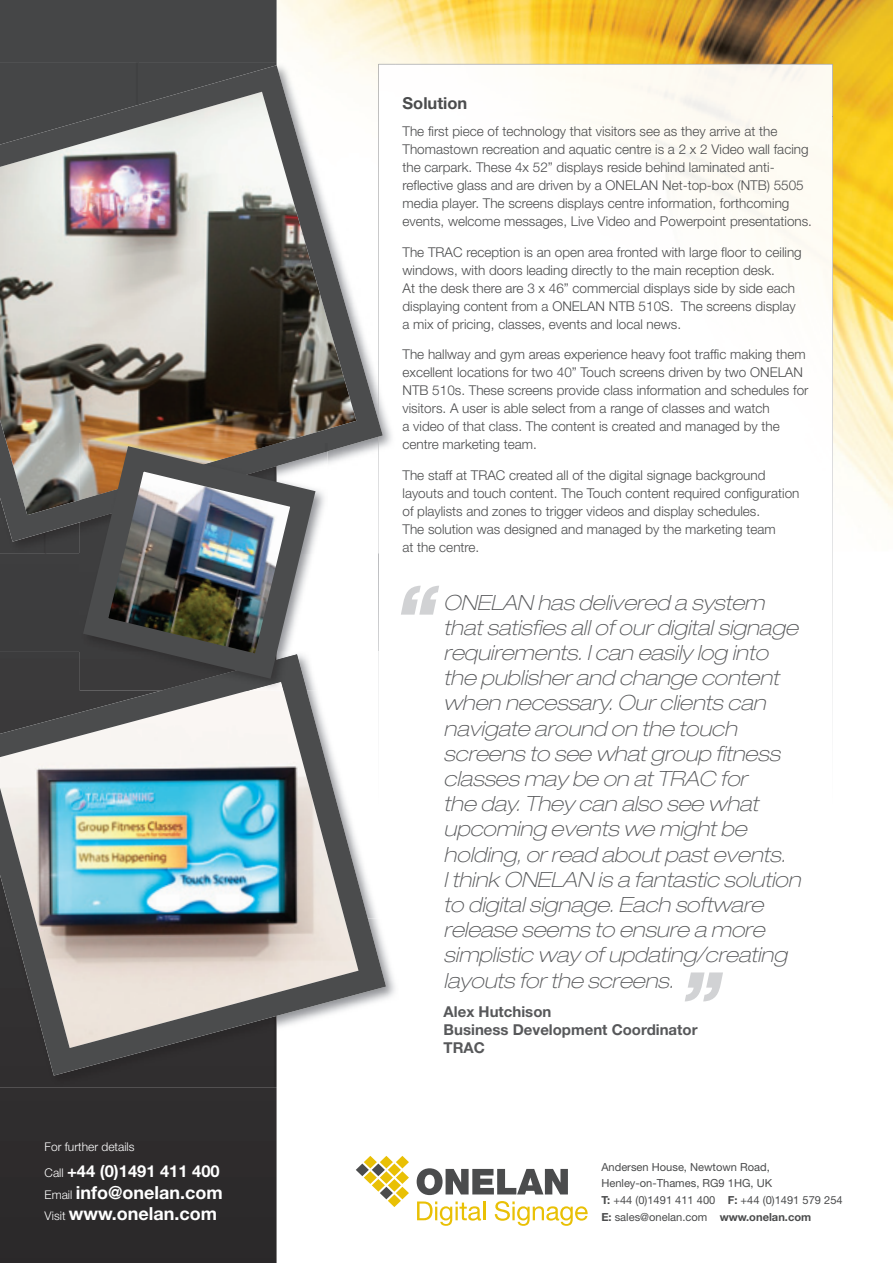
<style>
.page{position:relative;width:893px;height:1263px;background:#fff}
.page>*{position:absolute;margin:0;border:0;box-sizing:border-box;transform-origin:0 0}
.t1{font:italic 900 76.35px "Helvetica Neue";color:#d1d2d4}
.t2{font:italic 100 expanded 21px/25.2px "Helvetica Neue";color:#57585a}
.t3{font:700 18px/21.6px "Helvetica Neue";color:#fff}
.t4{font:700 16.5px "Helvetica Neue";color:#fff}
.t5{font:700 16.5px "Helvetica Neue";color:#4b4c4d}
.t6{font:700 15px/18px "Helvetica Neue";color:#57585a}
.t7{font:300 13.5px/18px "Helvetica Neue";color:#4b4c4d}
.t8{font:300 12px "Helvetica Neue";color:#fff}
.t9{font:11.1px/16.6px "Helvetica Neue";color:#4b4c4d}
.s1{font-weight:300;font-size:12px}
.s2{font-weight:700}
</style>
<div class="page">
<img style="left:277px;top:0;width:616px;height:515px">
<svg style="left:0;top:0;width:277px;height:1263px;background:#343334"></svg>
<svg style="left:417px;top:1201px;width:68px;height:25px"></svg>
<svg style="left:495px;top:1201px;width:93px;height:25px"></svg>
<svg style="left:356px;top:1156px;width:53px;height:51px"></svg>
<svg style="left:417px;top:1168px;width:151px;height:27px"></svg>
<img style="left:395px;top:117px;width:336px;height:317px">
<img style="left:731px;top:117px;width:51px;height:398px">
<img style="left:395px;top:434px;width:337px;height:81px">
<img style="left:395px;top:64px;width:438px;height:53px">
<img style="left:782px;top:116px;width:51px;height:604px">
<img style="left:378px;top:554px;width:1px;height:97px">
<img style="left:0;top:62px;width:138px;height:3px">
<img style="left:138px;top:62px;width:139px;height:3px">
<img style="left:0;top:542px;width:45px;height:12px">
<img style="left:45px;top:542px;width:25px;height:12px">
<img style="left:378px;top:64px;width:17px;height:490px">
<img style="left:0;top:65px;width:383px;height:477px">
<img style="left:386px;top:953px;width:9px;height:46px">
<img style="left:0;top:651px;width:277px;height:437px">
<img style="left:0;top:654px;width:386px;height:421px">
<img style="left:70px;top:434px;width:258px;height:257px">
<p class="t8" style="left:45px;top:1139px;width:91px">For further details</p>
<p class="t4" style="left:45px;top:1161px;width:177px"><span class="s1">Call</span> +44 (0)1491 411 400</p>
<h3 class="t3" style="left:45px;top:1181px;width:180px"><span class="s1">Email</span> info@onelan.com<br><span class="s1">Visit</span> www.onelan.com</h3>
<p class="t5" style="left:403px;top:93px;width:66px">Solution</p>
<p class="t7" style="left:403px;top:122px;width:411px">The first piece of technology that visitors see as they arrive at the Thomastown recreation and aquatic centre is a 2 x 2 Video wall facing the carpark. These 4x 52” displays reside behind laminated anti&shy;reflective glass and are driven by a ONELAN Net-top-box (NTB) 5505 media player. The screens displays centre information, forthcoming events, welcome messages, Live Video and Powerpoint presentations.</p>
<p class="t7" style="left:403px;top:243px;width:401px">The TRAC reception is an open area fronted with large floor to ceiling windows, with doors leading directly to the main reception desk.<br>At the desk there are 3 x 46” commercial displays side by side each displaying content from a ONELAN NTB 510S. The screens display a mix of pricing, classes, events and local news.</p>
<p class="t7" style="left:403px;top:345px;width:407px">The hallway and gym areas experience heavy foot traffic making them excellent locations for two 40” Touch screens driven by two ONELAN NTB 510s. These screens provide class information and schedules for visitors. A user is able select from a range of classes and watch<br>a video of that class. The content is created and managed by the centre marketing team.</p>
<p class="t7" style="left:403px;top:466px;width:398px">The staff at TRAC created all of the digital signage background layouts and touch content. The Touch content required configuration of playlists and zones to trigger videos and display schedules.<br>The solution was designed and managed by the marketing team<br>at the centre.</p>
<h1 class="t1" style="left:398px;top:566px;width:41px">“</h1>
<p class="t2" style="left:444px;top:589px;width:358px">ONELAN has delivered a system that satisfies all of our digital signage requirements. I can easily log into the publisher and change content when necessary. Our clients can navigate around on the touch screens to see what group fitness classes may be on at TRAC for<br>the day. They can also see what upcoming events we might be holding, or read about past events.<br>I think ONELAN is a fantastic solution to digital signage. Each software release seems to ensure a more simplistic way of updating/creating layouts for the screens.</p>
<p class="t6" style="left:444px;top:1003px;width:255px">Alex Hutchison<br>Business Development Coordinator<br>TRAC</p>
<h1 class="t1" style="left:681px;top:953px;width:41px">”</h1>
<p class="t9" style="left:601px;top:1158px;width:243px">Andersen House, Newtown Road, Henley-on-Thames, RG9 1HG, UK<br><span class="s2">T:</span> +44 (0)1491 411 400 <span class="s2">F:</span> +44 (0)1491 579 254<br><span class="s2">E:</span> sales@onelan.com <span class="s2">www.onelan.com</span></p>
</div>
